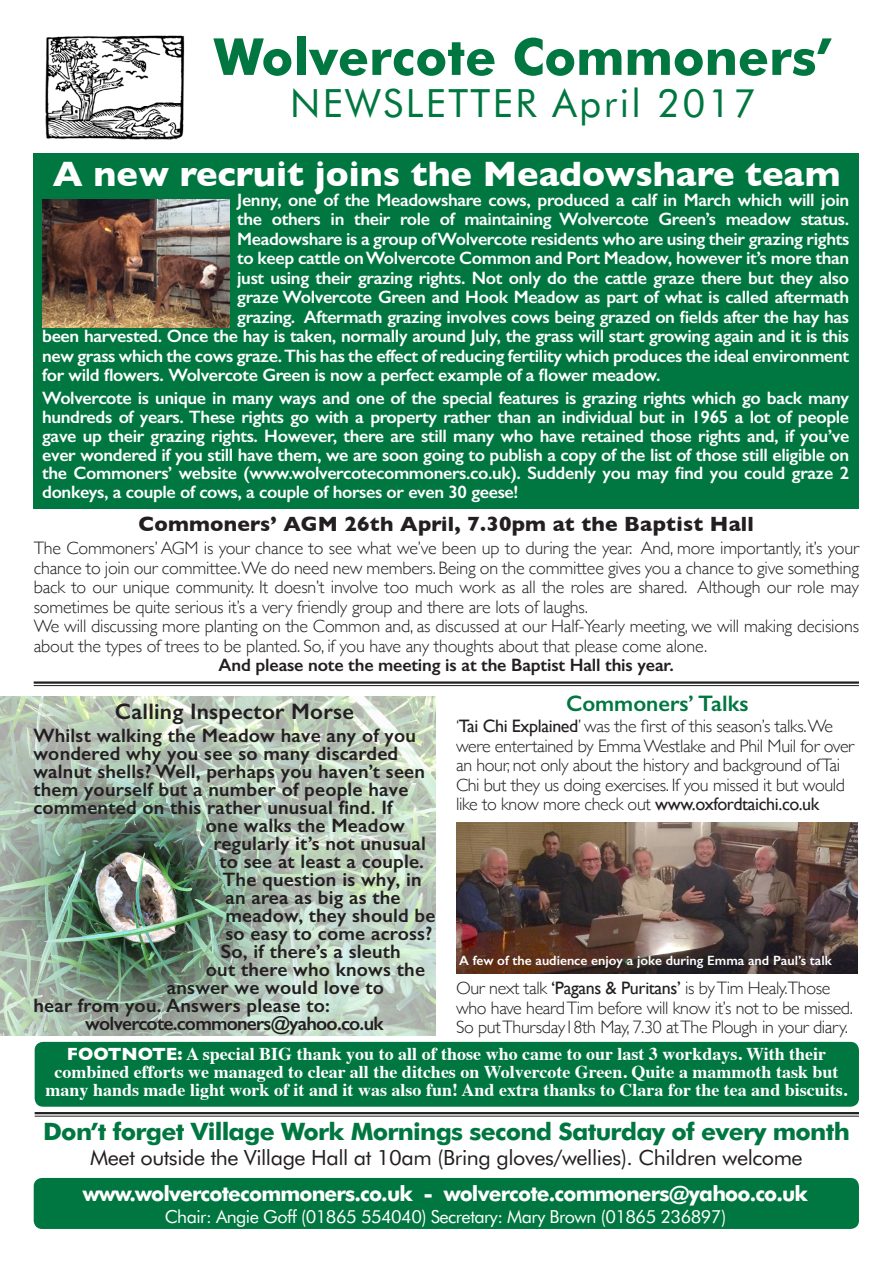
<style>
.page{position:relative;width:893px;height:1263px;background:#fff}
.page>*{position:absolute;margin:0;border:0;box-sizing:border-box;transform-origin:0 0}
.t1{font:700 51px "Futura BT";color:#007740}
.t2{font:39px "Futura BT";letter-spacing:.06em;color:#007740}
.t3{font:700 36px "Gill Sans";color:#fff}
.t4{font:700 24px "Futura BT";letter-spacing:-.03em;color:#007740}
.t5{font:600 22.5px "Gill Sans";letter-spacing:.01em;color:#231f20}
.t6{font:600 22.5px "Gill Sans";color:#007740}
.t7{font:21px "Futura BT";letter-spacing:-.02em;color:#231f20}
.t8{font:700 21px "Futura BT";letter-spacing:-.04em;color:#fff}
.t9{font:700 21px "Gill Sans";letter-spacing:.01em;color:#231f20}
.t10{font:600 19.5px "Gill Sans";letter-spacing:.01em;color:#231f20}
.t11{font:600 19.5px "Gill Sans";letter-spacing:-.04em;color:#231f20}
.t12{font:600 18px/18.8px "Gill Sans";letter-spacing:-.02em;color:#fff;text-align:justify}
.t13{font:300 18px/19.5px "Gill Sans";letter-spacing:-.02em;color:#231f20}
.t14{font:700 18px/18px "Times";color:#fff;text-align:center}
.t15{font:18px "Futura BT";letter-spacing:-.03em;color:#fff}
.t16{font:600 18px "Gill Sans";letter-spacing:-.01em;color:#231f20}
.t17{font:600 13.5px "Gill Sans";color:#fff}
.s1{font-weight:400}
.s2{font-family:"Gill Sans"}
</style>
<div class="page">
<div style="left:34px;top:1178px;width:825px;height:51px;background:#007740;border-radius:9px"></div>
<hr style="left:35px;top:1112px;width:824px;height:2px;background:#231f20">
<hr style="left:35px;top:1116px;width:824px;height:1px;background:#231f20">
<hr style="left:34px;top:681px;width:825px;height:3px;background:#231f20">
<hr style="left:34px;top:685px;width:825px;height:1px;background:#231f20">
<img style="left:45px;top:35px;width:140px;height:105px">
<div style="left:35px;top:1042px;width:824px;height:65px;background:#007740;border-radius:9px"></div>
<div style="left:34px;top:153px;width:825px;height:355px;background:#007740"></div>
<img style="left:42px;top:200px;width:187px;height:128px">
<img style="left:0;top:696px;width:436px;height:339px">
<img style="left:456px;top:822px;width:402px;height:151px">
<p class="t1" style="left:214px;top:26px;width:620px">Wolvercote Commoners’</p>
<p class="t2" style="left:290px;top:79px;width:468px">NEWSLETTER April 2017</p>
<p class="t3" style="left:53px;top:146px;width:789px">A new recruit joins the Meadowshare team</p>
<p class="t12" style="left:237px;top:190px;width:613px">Jenny, one of the Meadowshare cows, produced a calf in March which will join</p>
<p class="t12" style="left:237px;top:210px;width:613px">the others in their role of maintaining Wolvercote Green’s meadow status.</p>
<p class="t12" style="left:237px;top:229px;width:614px">Meadowshare is a group of Wolvercote residents who are using their grazing rights</p>
<p class="t12" style="left:237px;top:249px;width:613px">to keep cattle on Wolvercote Common and Port Meadow, however it’s more than</p>
<p class="t12" style="left:237px;top:268px;width:613px">just using their grazing rights. Not only do the cattle graze there but they also</p>
<p class="t12" style="left:237px;top:288px;width:613px">graze Wolvercote Green and Hook Meadow as part of what is called aftermath</p>
<p class="t12" style="left:237px;top:307px;width:613px">grazing. Aftermath grazing involves cows being grazed on fields after the hay has</p>
<p class="t12" style="left:42px;top:327px;width:808px">been harvested. Once the hay is taken, normally around July, the grass will start growing again and it is this</p>
<p class="t12" style="left:42px;top:346px;width:808px">new grass which the cows graze. This has the effect of reducing fertility which produces the ideal environment</p>
<p class="t12" style="left:42px;top:366px;width:620px">for wild flowers. Wolvercote Green is now a perfect example of a flower meadow.</p>
<p class="t12" style="left:42px;top:389px;width:809px">Wolvercote is unique in many ways and one of the special features is grazing rights which go back many hundreds of years. These rights go with a property rather than an individual but in 1965 a lot of people gave up their grazing rights. However, there are still many who have retained those rights and, if you’ve ever wondered if you still have them, we are soon going to publish a copy of the list of those still eligible on the Commoners’ website (www.wolvercotecommoners.co.uk). Suddenly you may find you could graze 2 donkeys, a couple of cows, a couple of horses or even 30 geese!</p>
<p class="t9" style="left:139px;top:507px;width:617px">Commoners’ AGM 26th April, 7.30pm at the Baptist Hall</p>
<p class="t13" style="left:34px;top:538px;width:827px;text-align:justify">The Commoners’ AGM is your chance to see what we’ve been up to during the year. And, more importantly, it’s your chance to join our committee.We do need new members. Being on the committee gives you a chance to give something back to our unique community. It doesn’t involve too much work as all the roles are shared. Although our role may sometimes be quite serious it’s a very friendly group and there are lots of laughs.</p>
<p class="t13" style="left:34px;top:616px;width:827px">We will discussing more planting on the Common and, as discussed at our Half-Yearly meeting, we will making decisions about the types of trees to be planted. So, if you have any thoughts about that please come alone.</p>
<p class="t16" style="left:219px;top:654px;width:457px">And please note the meeting is at the Baptist Hall this year.</p>
<p class="t5" style="left:115px;top:698px;width:241px">Calling Inspector Morse</p>
<p class="t10" style="left:33px;top:723px;width:384px">Whilst walking the Meadow have any of you</p>
<p class="t10" style="left:33px;top:741px;width:366px">wondered why you see so many discarded</p>
<p class="t10" style="left:33px;top:759px;width:393px">walnut shells? Well, perhaps you haven’t seen</p>
<p class="t10" style="left:33px;top:777px;width:377px">them yourself but a number of people have</p>
<p class="t10" style="left:33px;top:795px;width:361px">commented on this rather unusual find. If</p>
<p class="t10" style="left:206px;top:813px;width:200px">one walks the Meadow</p>
<p class="t10" style="left:213px;top:831px;width:214px">regularly it’s not unusual</p>
<p class="t10" style="left:219px;top:849px;width:206px">to see at least a couple.</p>
<p class="t10" style="left:222px;top:867px;width:201px">The question is why, in</p>
<p class="t10" style="left:225px;top:885px;width:177px">an area as big as the</p>
<p class="t10" style="left:225px;top:903px;width:212px">meadow, they should be</p>
<p class="t10" style="left:225px;top:921px;width:208px">so easy to come across?</p>
<p class="t10" style="left:221px;top:939px;width:181px">So, if there’s a sleuth</p>
<p class="t10" style="left:206px;top:957px;width:221px">out there who knows the</p>
<p class="t10" style="left:167px;top:975px;width:219px">answer we would love to</p>
<p class="t10" style="left:33px;top:993px;width:298px">hear from you. Answers please to:</p>
<p class="t11" style="left:85px;top:1011px;width:300px">wolvercote.commoners@yahoo.co.uk</p>
<p class="t6" style="left:566px;top:690px;width:184px">Commoners’ Talks</p>
<p class="t13" style="left:456px;top:716px;width:400px">‘<span class="s1">Tai Chi Explained</span>’ was the first of this season’s talks.We were entertained by Emma Westlake and Phil Muil for over an hour, not only about the history and background of Tai Chi but they us doing exercises. If you missed it but would like to know more check out <span class="s1">www.oxfordtaichi.co.uk</span></p>
<p class="t17" style="left:459px;top:953px;width:374px">A few of the audience enjoy a joke during Emma and Paul’s talk</p>
<p class="t13" style="left:456px;top:978px;width:398px">Our next talk <span class="s1">‘Pagans &amp; Puritans’</span> is by Tim Healy.Those who have heard Tim before will know it’s not to be missed.<br>So put Thursday18th May, 7.30 at The Plough in your diary.</p>
<p class="t14" style="left:46px;top:1043px;width:803px"><span class="s2">FOOTNOTE:</span> A special BIG thank you to all of those who came to our last 3 workdays. With their combined efforts we managed to clear all the ditches on Wolvercote Green. Quite a mammoth task but many hands made light work of it and it was also fun! And extra thanks to Clara for the tea and biscuits.</p>
<p class="t4" style="left:43px;top:1116px;width:808px">Don’t forget Village Work Mornings second Saturday of every month</p>
<p class="t7" style="left:90px;top:1145px;width:714px">Meet outside the Village Hall at 10am (Bring gloves/wellies). Children welcome</p>
<p class="t8" style="left:83px;top:1181px;width:727px">www.wolvercotecommoners.co.uk - wolvercote.commoners@yahoo.co.uk</p>
<p class="t15" style="left:165px;top:1205px;width:563px">Chair: Angie Goff (01865 554040) Secretary: Mary Brown (01865 236897)</p>
</div>
